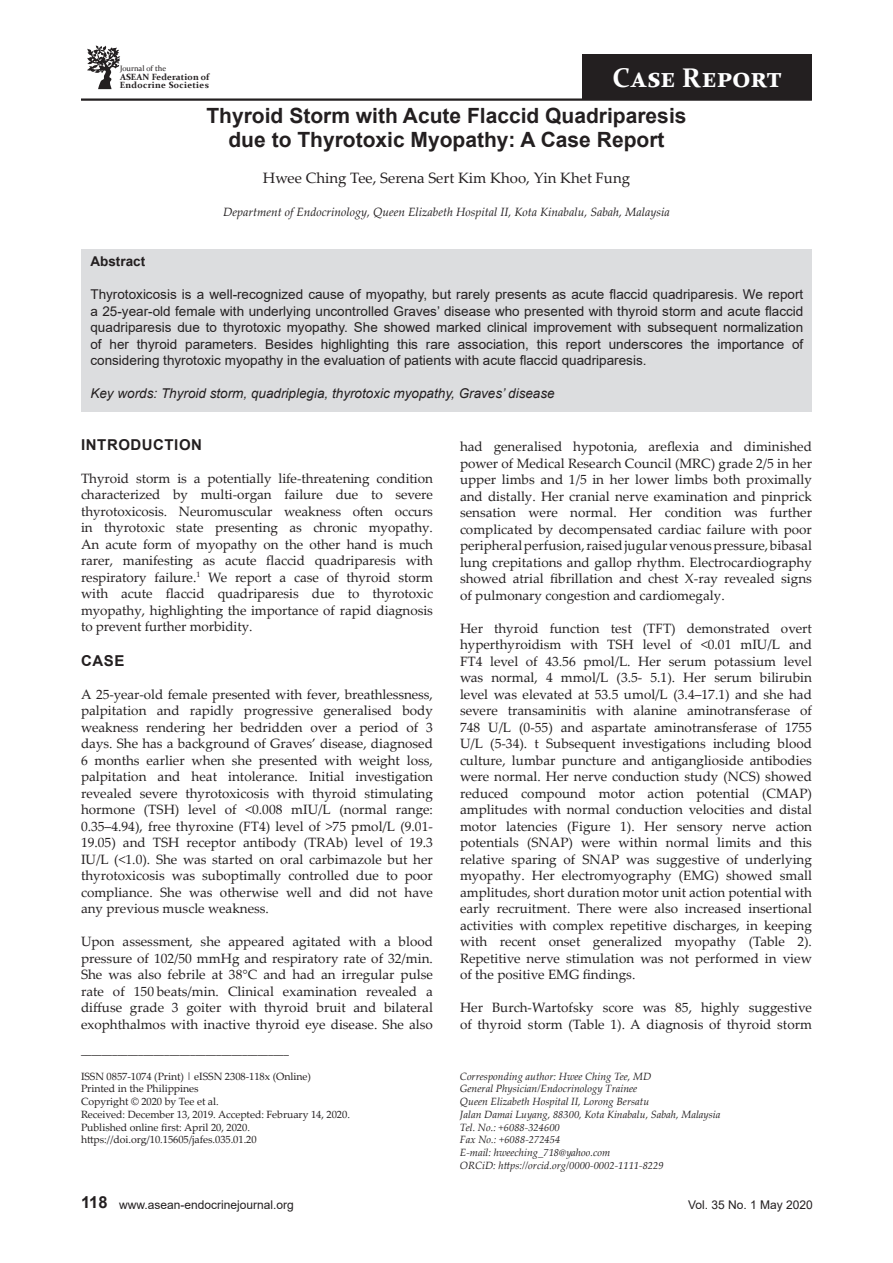
<style>
.page{position:relative;width:893px;height:1263px;background:#fff}
.page>*{position:absolute;margin:0;border:0;box-sizing:border-box;transform-origin:0 0}
.t1{font:700 27px "Constantia";color:#fff}
.t2{font:700 21px/24px "Arial";color:#231f20;text-align:center}
.t3{font:15px "Palatino Linotype";color:#231f20}
.t4{font:700 15px "Arial";letter-spacing:.035em;color:#231f20}
.t5{font:13.5px/16.5px "Palatino Linotype";color:#231f20;text-align:justify}
.t6{font:13.5px/16.5px "Arial";color:#231f20;text-align:justify}
.t7{font:italic 13.5px "Arial";color:#231f20}
.t8{font:700 13.5px "Arial";color:#231f20}
.t9{font:italic 12px "Palatino Linotype";color:#231f20}
.t10{font:12px "Arial";color:#231f20}
.t11{font:italic 10.5px/12.8px "Palatino Linotype";color:#231f20}
.t12{font:10.5px/12.8px "Palatino Linotype";letter-spacing:-.005em;color:#231f20}
.t13{font:700 9px/7.5px "Constantia";letter-spacing:.03em;color:#231f20}
.t14{font:7.8px "Constantia";color:#231f20}
.s1{font-weight:700;font-size:16.5px}
</style>
<div class="page">
<div style="left:81px;top:250px;width:731px;height:162px;background:#dcdddf"></div>
<hr style="left:81px;top:98px;width:731px;height:3px;background:#231f20">
<svg style="left:87px;top:45px;width:33px;height:44px"></svg>
<div style="left:582px;top:54px;width:230px;height:46px;background:#231f20"></div>
<p class="t14" style="left:120px;top:63px;width:48px">Journal of the</p>
<p class="t13" style="left:120px;top:73px;width:91px">ASEAN Federation of<br>Endocrine Societies</p>
<h1 class="t1" style="left:612px;top:59px;width:171px">Case Report</h1>
<h2 class="t2" style="left:206px;top:104px;width:481px">Thyroid Storm with Acute Flaccid Quadriparesis due to Thyrotoxic Myopathy: A Case Report</h2>
<p class="t3" style="left:263px;top:168px;width:369px">Hwee Ching Tee, Serena Sert Kim Khoo, Yin Khet Fung</p>
<p class="t9" style="left:223px;top:204px;width:448px">Department of Endocrinology, Queen Elizabeth Hospital II, Kota Kinabalu, Sabah, Malaysia</p>
<p class="t8" style="left:90px;top:252px;width:56px">Abstract</p>
<p class="t6" style="left:90px;top:286px;width:714px">Thyrotoxicosis is a well-recognized cause of myopathy, but rarely presents as acute flaccid quadriparesis. We report a 25-year-old female with underlying uncontrolled Graves’ disease who presented with thyroid storm and acute flaccid quadriparesis due to thyrotoxic myopathy. She showed marked clinical improvement with subsequent normalization of her thyroid parameters. Besides highlighting this rare association, this report underscores the importance of considering thyrotoxic myopathy in the evaluation of patients with acute flaccid quadriparesis.</p>
<p class="t7" style="left:90px;top:385px;width:466px">Key words: Thyroid storm, quadriplegia, thyrotoxic myopathy, Graves’ disease</p>
<p class="t4" style="left:81px;top:434px;width:122px">INTRODUCTION</p>
<p class="t5" style="left:81px;top:469px;width:353px">Thyroid storm is a potentially life-threatening condition characterized by multi-organ failure due to severe thyrotoxicosis. Neuromuscular weakness often occurs in thyrotoxic state presenting as chronic myopathy.<br>An acute form of myopathy on the other hand is much rarer, manifesting as acute flaccid quadriparesis with respiratory failure.<sup>1</sup> We report a case of thyroid storm with acute flaccid quadriparesis due to thyrotoxic myopathy, highlighting the importance of rapid diagnosis to prevent further morbidity.</p>
<p class="t4" style="left:81px;top:650px;width:45px">CASE</p>
<p class="t5" style="left:81px;top:685px;width:353px">A 25-year-old female presented with fever, breathlessness, palpitation and rapidly progressive generalised body weakness rendering her bedridden over a period of 3 days. She has a background of Graves’ disease, diagnosed 6 months earlier when she presented with weight loss, palpitation and heat intolerance. Initial investigation revealed severe thyrotoxicosis with thyroid stimulating hormone (TSH) level of &lt;0.008 mIU/L (normal range:<br>0.35–4.94), free thyroxine (FT4) level of &gt;75 pmol/L (9.01- 19.05) and TSH receptor antibody (TRAb) level of 19.3<br>IU/L (&lt;1.0). She was started on oral carbimazole but her thyrotoxicosis was suboptimally controlled due to poor compliance. She was otherwise well and did not have any previous muscle weakness.</p>
<p class="t5" style="left:81px;top:933px;width:353px">Upon assessment, she appeared agitated with a blood pressure of 102/50 mmHg and respiratory rate of 32/min.<br>She was also febrile at 38°C and had an irregular pulse rate of 150 beats/min. Clinical examination revealed a diffuse grade 3 goiter with thyroid bruit and bilateral exophthalmos with inactive thyroid eye disease. She also</p>
<p class="t5" style="left:460px;top:438px;width:353px">had generalised hypotonia, areflexia and diminished power of Medical Research Council (MRC) grade 2/5 in her upper limbs and 1/5 in her lower limbs both proximally and distally. Her cranial nerve examination and pinprick sensation were normal. Her condition was further complicated by decompensated cardiac failure with poor peripheral perfusion, raised jugular venous pressure, bibasal lung crepitations and gallop rhythm. Electrocardiography showed atrial fibrillation and chest X-ray revealed signs of pulmonary congestion and cardiomegaly.</p>
<p class="t5" style="left:460px;top:619px;width:353px">Her thyroid function test (TFT) demonstrated overt hyperthyroidism with TSH level of &lt;0.01 mIU/L and FT4 level of 43.56 pmol/L. Her serum potassium level was normal, 4 mmol/L (3.5- 5.1). Her serum bilirubin level was elevated at 53.5 umol/L (3.4–17.1) and she had severe transaminitis with alanine aminotransferase of 748 U/L (0-55) and aspartate aminotransferase of 1755<br>U/L (5-34). t Subsequent investigations including blood culture, lumbar puncture and antiganglioside antibodies were normal. Her nerve conduction study (NCS) showed reduced compound motor action potential (CMAP) amplitudes with normal conduction velocities and distal motor latencies (Figure 1). Her sensory nerve action potentials (SNAP) were within normal limits and this relative sparing of SNAP was suggestive of underlying myopathy. Her electromyography (EMG) showed small amplitudes, short duration motor unit action potential with early recruitment. There were also increased insertional activities with complex repetitive discharges, in keeping with recent onset generalized myopathy (Table 2).<br>Repetitive nerve stimulation was not performed in view of the positive EMG findings.</p>
<p class="t5" style="left:460px;top:999px;width:353px">Her Burch-Wartofsky score was 85, highly suggestive of thyroid storm (Table 1). A diagnosis of thyroid storm</p>
<p class="t12" style="left:81px;top:1044px;width:209px">________________________________________</p>
<p class="t12" style="left:81px;top:1069px;width:270px">ISSN 0857-1074 (Print) | eISSN 2308-118x (Online)<br>Printed in the Philippines<br>Copyright © 2020 by Tee et al.<br>Received: December 13, 2019. Accepted: February 14, 2020.<br>Published online first: April 20, 2020. https://doi.org/10.15605/jafes.035.01.20</p>
<p class="t11" style="left:460px;top:1069px;width:262px">Corresponding author: Hwee Ching Tee, MD<br>General Physician/Endocrinology Trainee<br>Queen Elizabeth Hospital II, Lorong Bersatu<br>Jalan Damai Luyang, 88300, Kota Kinabalu, Sabah, Malaysia Tel. No.: +6088-324600<br>Fax No.: +6088-272454<br>E-mail: hweeching_718@yahoo.com<br>ORCiD: https://orcid.org/0000-0002-1111-8229</p>
<p class="t10" style="left:81px;top:1196px;width:214px"><span class="s1">118</span> www.asean-endocrinejournal.org</p>
<p class="t10" style="left:688px;top:1196px;width:126px">Vol. 35 No. 1 May 2020</p>
</div>
